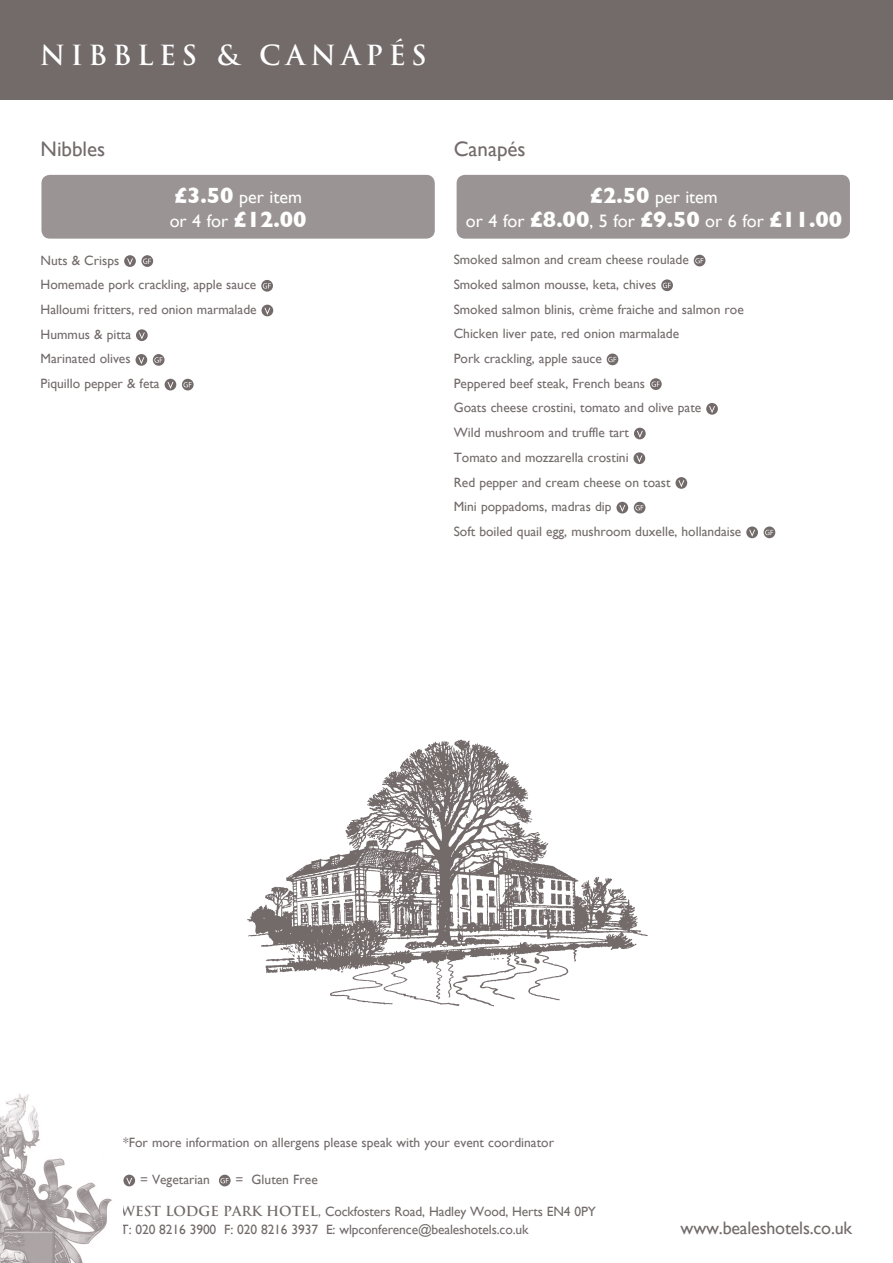
<style>
.page{position:relative;width:893px;height:1263px;background:#fff}
.page>*{position:absolute;margin:0;border:0;box-sizing:border-box;transform-origin:0 0}
.t1{font:700 27px "Trajan";letter-spacing:.2em;color:#fff}
.t2{font:21px "Gill Sans";color:#736a6a}
.t3{font:18px/24px "Gill Sans";color:#fff}
.t4{font:18px "Gill Sans";letter-spacing:-.01em;color:#736a6a}
.t5{font:13.5px/18px "Gill Sans";color:#736a6a}
.s1{font-weight:700;font-size:22.5px}
.s2{font-family:"Trajan";font-weight:700}
</style>
<div class="page">
<img style="left:0;top:1093px;width:112px;height:170px">
<div style="left:0;top:0;width:893px;height:100px;background:#736a6a"></div>
<div style="left:124px;top:255px;width:12px;height:12px;background:#736a6a;border-radius:50%"></div>
<svg style="left:127px;top:258px;width:6px;height:7px"></svg>
<svg style="left:141px;top:255px;width:12px;height:12px"></svg>
<svg style="left:143px;top:258px;width:8px;height:6px"></svg>
<svg style="left:261px;top:280px;width:12px;height:12px"></svg>
<svg style="left:263px;top:283px;width:8px;height:6px"></svg>
<div style="left:262px;top:305px;width:11px;height:11px;background:#736a6a;border-radius:50%"></div>
<svg style="left:264px;top:308px;width:6px;height:7px"></svg>
<svg style="left:136px;top:329px;width:12px;height:12px"></svg>
<svg style="left:139px;top:332px;width:6px;height:7px"></svg>
<div style="left:136px;top:354px;width:11px;height:12px;background:#736a6a;border-radius:50%"></div>
<svg style="left:138px;top:357px;width:6px;height:7px"></svg>
<svg style="left:153px;top:354px;width:12px;height:12px"></svg>
<svg style="left:154px;top:357px;width:9px;height:6px"></svg>
<div style="left:165px;top:379px;width:11px;height:11px;background:#736a6a;border-radius:50%"></div>
<svg style="left:167px;top:382px;width:6px;height:7px"></svg>
<svg style="left:182px;top:379px;width:12px;height:11px"></svg>
<svg style="left:183px;top:382px;width:9px;height:5px"></svg>
<svg style="left:694px;top:255px;width:11px;height:11px"></svg>
<svg style="left:695px;top:258px;width:8px;height:5px"></svg>
<svg style="left:661px;top:279px;width:12px;height:12px"></svg>
<svg style="left:663px;top:283px;width:8px;height:5px"></svg>
<svg style="left:607px;top:354px;width:11px;height:11px"></svg>
<svg style="left:608px;top:357px;width:8px;height:5px"></svg>
<svg style="left:650px;top:378px;width:12px;height:12px"></svg>
<svg style="left:652px;top:382px;width:8px;height:5px"></svg>
<div style="left:706px;top:403px;width:12px;height:12px;background:#736a6a;border-radius:50%"></div>
<svg style="left:709px;top:406px;width:6px;height:7px"></svg>
<div style="left:634px;top:428px;width:12px;height:11px;background:#736a6a;border-radius:50%"></div>
<svg style="left:637px;top:431px;width:6px;height:7px"></svg>
<svg style="left:633px;top:452px;width:12px;height:12px"></svg>
<svg style="left:636px;top:455px;width:6px;height:7px"></svg>
<svg style="left:675px;top:477px;width:12px;height:12px"></svg>
<svg style="left:678px;top:480px;width:6px;height:7px"></svg>
<div style="left:616px;top:502px;width:12px;height:11px;background:#736a6a;border-radius:50%"></div>
<svg style="left:619px;top:505px;width:6px;height:7px"></svg>
<svg style="left:634px;top:502px;width:11px;height:11px"></svg>
<svg style="left:635px;top:505px;width:8px;height:5px"></svg>
<svg style="left:746px;top:526px;width:12px;height:12px"></svg>
<svg style="left:749px;top:530px;width:6px;height:6px"></svg>
<svg style="left:764px;top:526px;width:11px;height:12px"></svg>
<svg style="left:765px;top:530px;width:8px;height:5px"></svg>
<div style="left:41px;top:175px;width:394px;height:64px;background:#9b9494;border-radius:9px"></div>
<div style="left:457px;top:175px;width:393px;height:64px;background:#9b9494;border-radius:9px"></div>
<div style="left:123px;top:1175px;width:12px;height:11px;background:#736a6a;border-radius:50%"></div>
<svg style="left:126px;top:1178px;width:6px;height:7px"></svg>
<svg style="left:219px;top:1175px;width:12px;height:11px"></svg>
<svg style="left:220px;top:1178px;width:9px;height:5px"></svg>
<img style="left:247px;top:739px;width:401px;height:268px">
<p class="t1" style="left:40px;top:38px;width:389px">NIBBLES &amp; CANAPÉS</p>
<p class="t2" style="left:41px;top:137px;width:66px">Nibbles</p>
<p class="t2" style="left:454px;top:137px;width:73px">Canapés</p>
<p class="t3" style="left:170px;top:185px;width:138px"><span class="s1">£3.50</span> per item or 4 for <span class="s1">£12.00</span></p>
<p class="t3" style="left:466px;top:184px;width:378px;text-align:center"><span class="s1">£2.50</span> per item<br>or 4 for <span class="s1">£8.00</span>, 5 for <span class="s1">£9.50</span> or 6 for <span class="s1">£11.00</span></p>
<p class="t5" style="left:41px;top:251px;width:80px">Nuts &amp; Crisps</p>
<p class="t5" style="left:41px;top:276px;width:217px">Homemade pork crackling, apple sauce</p>
<p class="t5" style="left:41px;top:300px;width:218px">Halloumi fritters, red onion marmalade</p>
<p class="t5" style="left:41px;top:325px;width:92px">Hummus &amp; pitta</p>
<p class="t5" style="left:41px;top:350px;width:92px">Marinated olives</p>
<p class="t5" style="left:41px;top:374px;width:121px">Piquillo pepper &amp; feta</p>
<p class="t5" style="left:454px;top:250px;width:237px">Smoked salmon and cream cheese roulade</p>
<p class="t5" style="left:454px;top:275px;width:204px">Smoked salmon mousse, keta, chives</p>
<p class="t5" style="left:454px;top:300px;width:292px">Smoked salmon blinis, crème fraiche and salmon roe</p>
<p class="t5" style="left:454px;top:325px;width:227px">Chicken liver pate, red onion marmalade</p>
<p class="t5" style="left:454px;top:349px;width:150px">Pork crackling, apple sauce</p>
<p class="t5" style="left:454px;top:374px;width:193px">Peppered beef steak, French beans</p>
<p class="t5" style="left:454px;top:399px;width:249px">Goats cheese crostini, tomato and olive pate</p>
<p class="t5" style="left:454px;top:423px;width:177px">Wild mushroom and truffle tart</p>
<p class="t5" style="left:454px;top:448px;width:176px">Tomato and mozzarella crostini</p>
<p class="t5" style="left:454px;top:473px;width:218px">Red pepper and cream cheese on toast</p>
<p class="t5" style="left:454px;top:497px;width:159px">Mini poppadoms, madras dip</p>
<p class="t5" style="left:454px;top:522px;width:289px">Soft boiled quail egg, mushroom duxelle, hollandaise</p>
<p class="t5" style="left:123px;top:1133px;width:432px">*For more information on allergens please speak with your event coordinator</p>
<p class="t5" style="left:140px;top:1170px;width:71px">= Vegetarian</p>
<p class="t5" style="left:235px;top:1170px;width:84px">= Gluten Free</p>
<p class="t5" style="left:121px;top:1203px;width:477px"><span class="s2">WEST LODGE PARK HOTEL,</span> Cockfosters Road, Hadley Wood, Herts EN4 0PY<br>T: 020 8216 3900 F: 020 8216 3937 E: wlpconference@bealeshotels.co.uk</p>
<h3 class="t4" style="left:681px;top:1218px;width:173px">www.bealeshotels.co.uk</h3>
</div>
